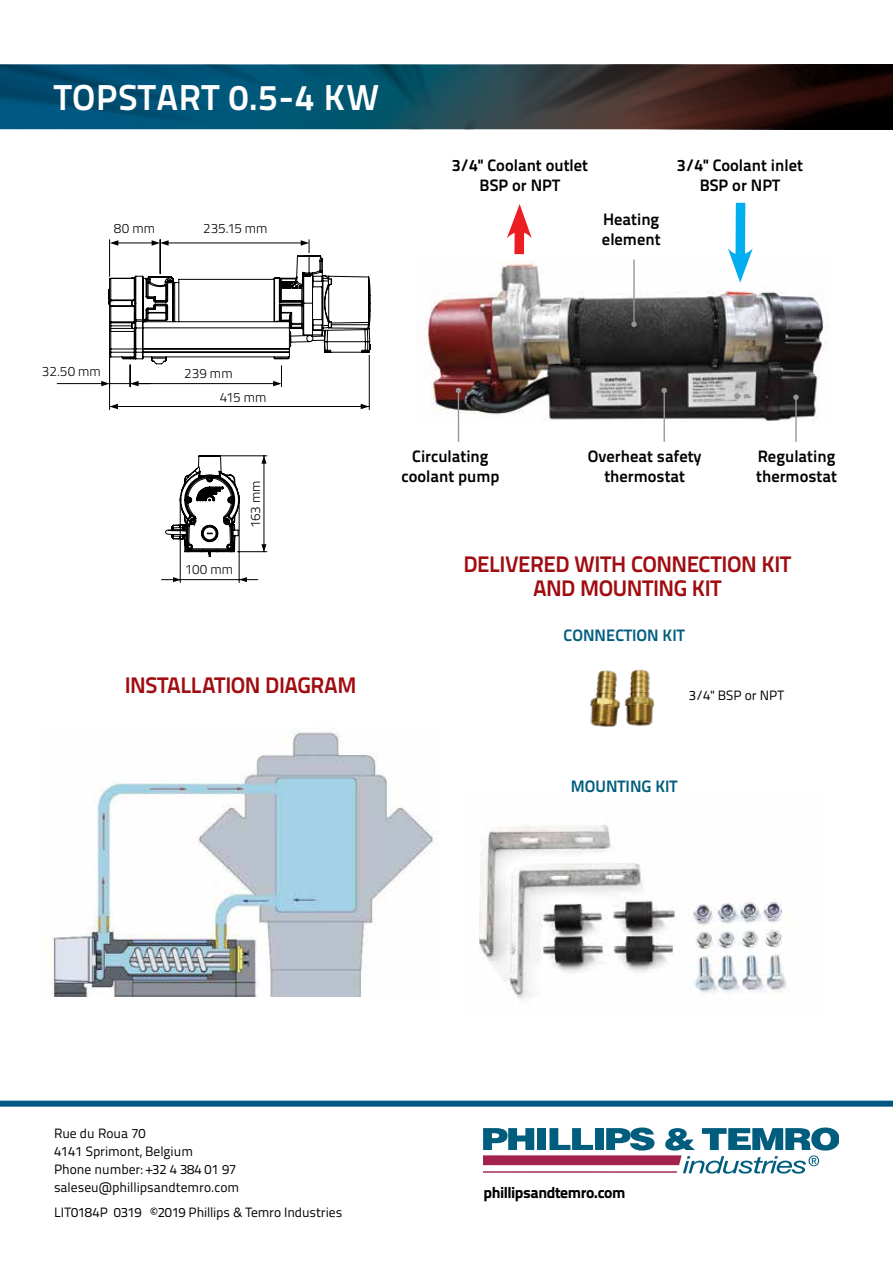
<style>
.page{position:relative;width:893px;height:1263px;background:#fff}
.page>*{position:absolute;margin:0;border:0;box-sizing:border-box;transform-origin:0 0}
.t1{font:700 36px "Titillium Text 22 L";letter-spacing:.02em;color:#fff}
.t2{font:700 22.5px/24px "Titillium Text 22 L";letter-spacing:-.02em;color:#a10c11;text-align:center}
.t3{font:700 16.5px/19.8px "Titillium Text 22 L";color:#000;text-align:center}
.t4{font:700 16.5px "Titillium Text 22 L";color:#005d7e}
.t5{font:800 15.75px "Titillium Text 22 L";letter-spacing:-.025em;color:#000}
.t6{font:13.5px/18px "Titillium Text 22 L";color:#000}
.t7{font:300 13.5px/24px "Titillium";letter-spacing:.01em;color:#000}
</style>
<div class="page">
<img style="left:0;top:64px;width:893px;height:65px">
<img style="left:479px;top:825px;width:308px;height:174px">
<img style="left:590px;top:669px;width:64px;height:58px">
<img style="left:50px;top:728px;width:384px;height:268px">
<img style="left:423px;top:262px;width:405px;height:159px">
<div style="left:514px;top:224px;width:10px;height:30px;background:#ed1d24"></div>
<svg style="left:507px;top:204px;width:25px;height:34px"></svg>
<hr style="left:795px;top:397px;width:2px;height:45px;background:#939598">
<svg style="left:793px;top:394px;width:6px;height:6px"></svg>
<hr style="left:633px;top:259px;width:2px;height:65px;background:#939598">
<svg style="left:631px;top:322px;width:6px;height:5px"></svg>
<div style="left:735px;top:203px;width:10px;height:60px;background:#00aeef"></div>
<svg style="left:728px;top:248px;width:25px;height:35px"></svg>
<hr style="left:664px;top:390px;width:1px;height:52px;background:#939598">
<svg style="left:661px;top:388px;width:6px;height:5px"></svg>
<hr style="left:458px;top:390px;width:1px;height:52px;background:#939598">
<svg style="left:456px;top:388px;width:5px;height:5px"></svg>
<hr style="left:57px;top:383px;width:48px;height:1px;background:#000">
<hr style="left:369px;top:355px;width:1px;height:55px;background:#000">
<hr style="left:109px;top:352px;width:1px;height:58px;background:#000">
<svg style="left:101px;top:240px;width:270px;height:147px"></svg>
<svg style="left:110px;top:404px;width:259px;height:5px"></svg>
<hr style="left:180px;top:579px;width:59px;height:1px;background:#000">
<hr style="left:239px;top:503px;width:1px;height:80px;background:#000">
<hr style="left:180px;top:503px;width:1px;height:80px;background:#000">
<hr style="left:264px;top:456px;width:1px;height:96px;background:#000">
<hr style="left:213px;top:456px;width:54px;height:1px;background:#000">
<hr style="left:237px;top:551px;width:30px;height:1px;background:#000">
<svg style="left:165px;top:455px;width:75px;height:102px"></svg>
<svg style="left:162px;top:577px;width:19px;height:5px"></svg>
<svg style="left:239px;top:577px;width:19px;height:5px"></svg>
<svg style="left:261px;top:544px;width:5px;height:8px"></svg>
<svg style="left:261px;top:456px;width:5px;height:8px"></svg>
<div style="left:0;top:1101px;width:893px;height:6px;background:#005884"></div>
<svg style="left:484px;top:1127px;width:355px;height:46px"></svg>
<h1 class="t1" style="left:54px;top:70px;width:327px">TOPSTART 0.5-4 KW</h1>
<p class="t7" style="left:114px;top:215px;width:43px">80 mm</p>
<p class="t7" style="left:203px;top:215px;width:66px">235.15 mm</p>
<p class="t3" style="left:452px;top:155px;width:138px">3/4" Coolant outlet<br>BSP or NPT</p>
<p class="t3" style="left:602px;top:209px;width:60px;text-align:left">Heating element</p>
<p class="t3" style="left:677px;top:155px;width:127px">3/4" Coolant inlet<br>BSP or NPT</p>
<p class="t7" style="left:42px;top:359px;width:60px">32.50 mm</p>
<p class="t7" style="left:220px;top:360px;width:48px;text-indent:-36px">239 mm<br>415 mm</p>
<p class="t7" style="left:185px;top:557px;width:50px">100 mm</p>
<p class="t7" style="left:243px;top:528px;width:49px;rotate:-90deg">163 mm</p>
<h2 class="t2" style="left:125px;top:672px;width:233px">INSTALLATION DIAGRAM</h2>
<p class="t3" style="left:401px;top:446px;width:99px">Circulating coolant pump</p>
<p class="t3" style="left:588px;top:446px;width:115px">Overheat safety thermostat</p>
<p class="t3" style="left:756px;top:446px;width:82px;text-align:left">Regulating thermostat</p>
<h2 class="t2" style="left:463px;top:551px;width:329px">DELIVERED WITH CONNECTION KIT<br>AND MOUNTING KIT</h2>
<p class="t4" style="left:564px;top:622px;width:123px">CONNECTION KIT</p>
<p class="t6" style="left:689px;top:685px;width:97px">3/4" BSP or NPT</p>
<p class="t4" style="left:571px;top:774px;width:108px">MOUNTING KIT</p>
<p class="t6" style="left:54px;top:1123px;width:187px">Rue du Roua 70<br>4141 Sprimont, Belgium<br>Phone number: +32 4 384 01 97 saleseu@phillipsandtemro.com</p>
<p class="t6" style="left:54px;top:1202px;width:290px">LIT0184P 0319 ©2019 Phillips &amp; Temro Industries</p>
<p class="t5" style="left:484px;top:1180px;width:143px">phillipsandtemro.com</p>
</div>
